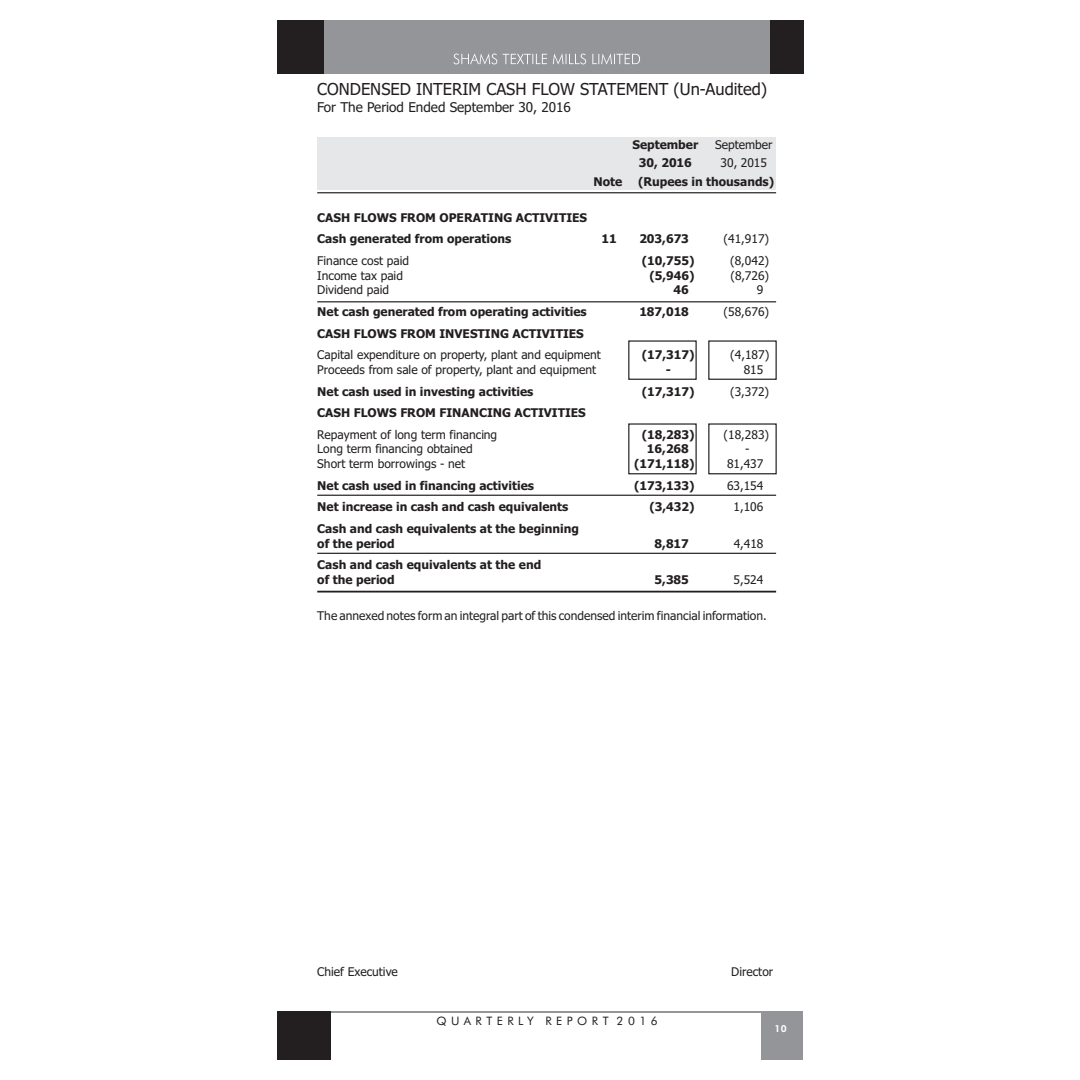
<style>
.page{position:relative;width:1080px;height:1080px;background:#fff}
.page>*{position:absolute;margin:0;border:0;box-sizing:border-box;transform-origin:0 0}
.t1{font:16.5px "Tahoma";color:#231f20}
.t2{font:13.5px "Tahoma";color:#231f20}
.t3{font:700 12px/14.5px "Tahoma";color:#231f20}
.t4{font:12px "Tahoma";color:#231f20}
.t5{font:11.7px "Futura BT";letter-spacing:.39em;color:#231f20}
.t6{font:800 9.75px "Futura BT";color:#fff}
</style>
<div class="page">
<hr style="left:304px;top:1011px;width:486px;height:1px;background:#939598">
<div style="left:277px;top:1011px;width:54px;height:49px;background:#231f20"></div>
<div style="left:761px;top:1011px;width:42px;height:49px;background:#939598"></div>
<div style="left:290px;top:20px;width:513px;height:54px;background:#939598"></div>
<div style="left:770px;top:20px;width:33px;height:54px;background:#231f20"></div>
<div style="left:277px;top:20px;width:46px;height:54px;background:#231f20"></div>
<svg style="left:453px;top:53px;width:187px;height:12px"></svg>
<div style="left:317px;top:137px;width:459px;height:53px;background:#e6e7e9"></div>
<hr style="left:317px;top:192px;width:459px;height:1px;background:#231f20">
<hr style="left:317px;top:553px;width:459px;height:1px;background:#231f20">
<hr style="left:317px;top:591px;width:459px;height:2px;background:#231f20">
<hr style="left:317px;top:301px;width:459px;height:1px;background:#231f20">
<hr style="left:317px;top:495px;width:459px;height:1px;background:#231f20">
<div style="left:628px;top:340px;width:69px;height:40px;border:1px solid #231f20"></div>
<div style="left:708px;top:340px;width:69px;height:40px;border:1px solid #231f20"></div>
<div style="left:628px;top:423px;width:69px;height:51px;border:1px solid #231f20"></div>
<div style="left:708px;top:423px;width:69px;height:51px;border:1px solid #231f20"></div>
<h1 class="t1" style="left:317px;top:82px;width:451px">CONDENSED INTERIM CASH FLOW STATEMENT (Un-Audited)</h1>
<p class="t2" style="left:317px;top:101px;width:255px">For The Period Ended September 30, 2016</p>
<p class="t3" style="left:632px;top:139px;width:67px">September</p>
<p class="t4" style="left:715px;top:140px;width:59px">September</p>
<p class="t3" style="left:639px;top:157px;width:55px">30, 2016</p>
<p class="t4" style="left:721px;top:158px;width:48px">30, 2015</p>
<p class="t3" style="left:594px;top:175px;width:30px">Note</p>
<p class="t3" style="left:638px;top:175px;width:138px">(Rupees in thousands)</p>
<p class="t3" style="left:317px;top:207px;width:271px;line-height:21.8px">CASH FLOWS FROM OPERATING ACTIVITIES<br>Cash generated from operations</p>
<p class="t3" style="left:601px;top:233px;width:17px">11</p>
<p class="t3" style="left:639px;top:233px;width:51px">203,673</p>
<p class="t4" style="left:724px;top:234px;width:47px">(41,917)</p>
<p class="t4" style="left:317px;top:256px;width:93px">Finance cost paid</p>
<p class="t3" style="left:642px;top:255px;width:54px">(10,755)</p>
<p class="t4" style="left:730px;top:256px;width:41px">(8,042)</p>
<p class="t4" style="left:317px;top:270px;width:87px">Income tax paid</p>
<p class="t3" style="left:649px;top:269px;width:47px">(5,946)</p>
<p class="t4" style="left:730px;top:270px;width:40px">(8,726)</p>
<p class="t4" style="left:317px;top:285px;width:73px">Dividend paid</p>
<p class="t3" style="left:674px;top:284px;width:17px">46</p>
<p class="t4" style="left:757px;top:285px;width:8px">9</p>
<p class="t3" style="left:317px;top:305px;width:271px">Net cash generated from operating activities</p>
<p class="t3" style="left:639px;top:305px;width:51px">187,018</p>
<p class="t4" style="left:724px;top:307px;width:47px">(58,676)</p>
<p class="t3" style="left:317px;top:327px;width:268px">CASH FLOWS FROM INVESTING ACTIVITIES</p>
<p class="t4" style="left:317px;top:350px;width:285px">Capital expenditure on property, plant and equipment</p>
<p class="t3" style="left:642px;top:349px;width:54px">(17,317)</p>
<p class="t4" style="left:730px;top:350px;width:41px">(4,187)</p>
<p class="t4" style="left:317px;top:365px;width:280px">Proceeds from sale of property, plant and equipment</p>
<p class="t3" style="left:666px;top:363px;width:7px">-</p>
<p class="t4" style="left:744px;top:365px;width:21px">815</p>
<p class="t3" style="left:317px;top:385px;width:218px">Net cash used in investing activities</p>
<p class="t3" style="left:642px;top:385px;width:54px">(17,317)</p>
<p class="t4" style="left:730px;top:386px;width:41px">(3,372)</p>
<p class="t3" style="left:317px;top:407px;width:270px">CASH FLOWS FROM FINANCING ACTIVITIES</p>
<p class="t4" style="left:317px;top:430px;width:181px">Repayment of long term financing</p>
<p class="t3" style="left:642px;top:428px;width:54px">(18,283)</p>
<p class="t4" style="left:724px;top:430px;width:47px">(18,283)</p>
<p class="t4" style="left:317px;top:444px;width:157px">Long term financing obtained</p>
<p class="t3" style="left:647px;top:443px;width:43px">16,268</p>
<p class="t4" style="left:745px;top:444px;width:6px">-</p>
<p class="t4" style="left:317px;top:459px;width:150px">Short term borrowings - net</p>
<p class="t3" style="left:634px;top:457px;width:62px">(171,118)</p>
<p class="t4" style="left:727px;top:459px;width:38px">81,437</p>
<p class="t3" style="left:317px;top:479px;width:218px">Net cash used in financing activities</p>
<p class="t3" style="left:634px;top:479px;width:62px">(173,133)</p>
<p class="t4" style="left:727px;top:480px;width:38px">63,154</p>
<p class="t3" style="left:317px;top:501px;width:253px">Net increase in cash and cash equivalents</p>
<p class="t3" style="left:649px;top:501px;width:47px">(3,432)</p>
<p class="t4" style="left:734px;top:502px;width:31px">1,106</p>
<p class="t3" style="left:317px;top:522px;width:263px">Cash and cash equivalents at the beginning of the period</p>
<p class="t3" style="left:655px;top:537px;width:36px">8,817</p>
<p class="t4" style="left:734px;top:538px;width:31px">4,418</p>
<p class="t3" style="left:317px;top:559px;width:226px">Cash and cash equivalents at the end of the period</p>
<p class="t3" style="left:655px;top:573px;width:36px">5,385</p>
<p class="t4" style="left:734px;top:575px;width:31px">5,524</p>
<p class="t4" style="left:317px;top:611px;width:451px">The annexed notes form an integral part of this condensed interim financial information.</p>
<p class="t4" style="left:317px;top:967px;width:82px">Chief Executive</p>
<p class="t4" style="left:731px;top:967px;width:43px">Director</p>
<p class="t5" style="left:436px;top:1016px;width:223px">QUARTERLY REPORT 2016</p>
<p class="t6" style="left:775px;top:1025px;width:14px">10</p>
</div>
